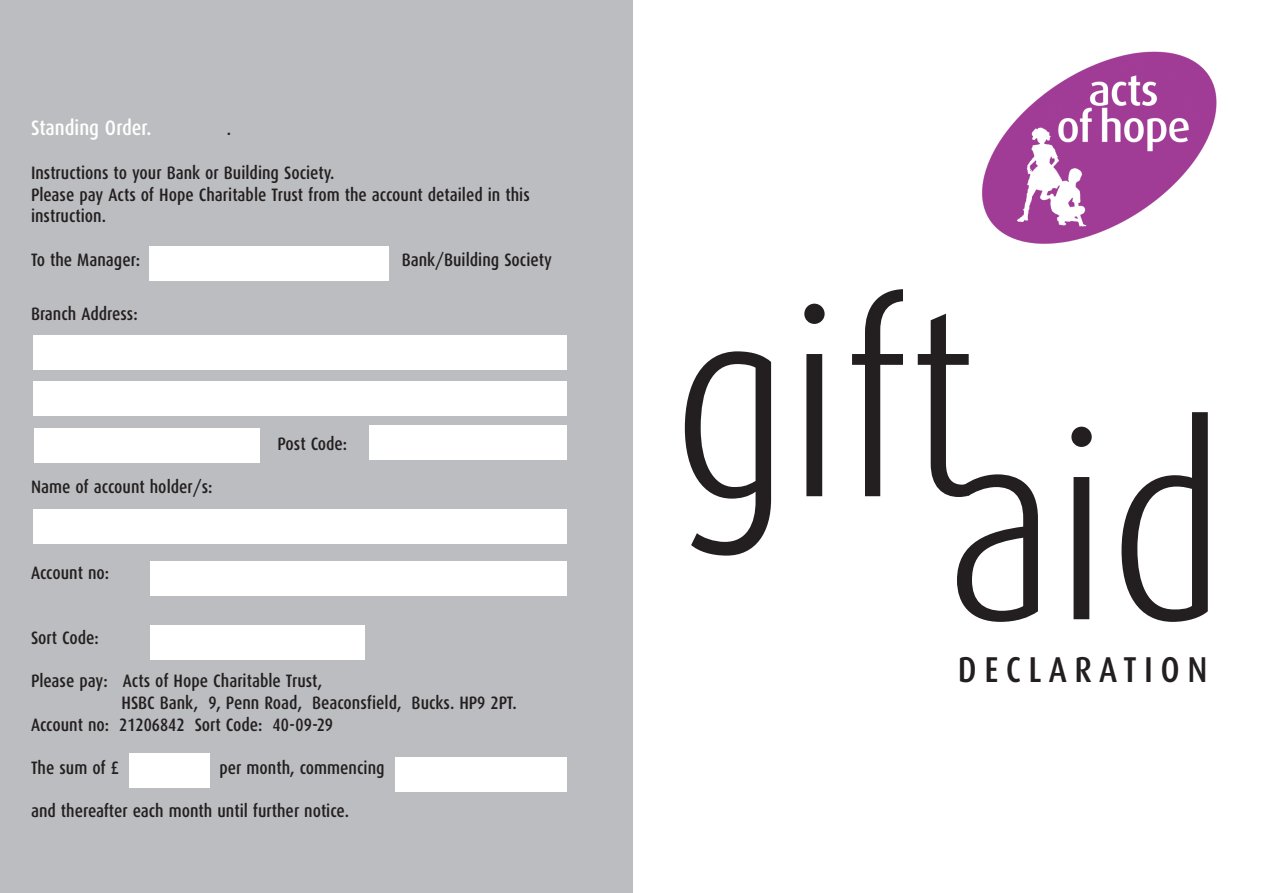
<style>
.page{position:relative;width:1263px;height:893px;background:#fff}
.page>*{position:absolute;margin:0;border:0;box-sizing:border-box;transform-origin:0 0}
.t1{font:300 263.85px "Dax Condensed";color:#231f20}
.t2{font:500 36px "Dax Condensed";letter-spacing:.21em;color:#231f20}
.t3{font:500 21px "Dax Condensed";color:#fff}
.t4{font:500 18px/21.6px "Dax Condensed";color:#231f20}
</style>
<div class="page">
<div style="left:0;top:0;width:633px;height:893px;background:#bcbdc0"></div>
<div style="left:34px;top:335px;width:533px;height:35px;background:#fff"></div>
<div style="left:34px;top:382px;width:533px;height:34px;background:#fff"></div>
<div style="left:34px;top:509px;width:533px;height:35px;background:#fff"></div>
<div style="left:34px;top:428px;width:225px;height:35px;background:#fff"></div>
<div style="left:370px;top:425px;width:197px;height:35px;background:#fff"></div>
<div style="left:130px;top:754px;width:80px;height:34px;background:#fff"></div>
<div style="left:150px;top:561px;width:416px;height:35px;background:#fff"></div>
<div style="left:150px;top:625px;width:215px;height:34px;background:#fff"></div>
<div style="left:395px;top:757px;width:171px;height:34px;background:#fff"></div>
<div style="left:150px;top:246px;width:239px;height:35px;background:#fff"></div>
<img style="left:982px;top:51px;width:235px;height:193px">
<p class="t3" style="left:31px;top:116px;width:122px">Standing Order.</p>
<p class="t4" style="left:227px;top:118px;width:6px">.</p>
<p class="t4" style="left:31px;top:162px;width:500px">Instructions to your Bank or Building Society.<br>Please pay Acts of Hope Charitable Trust from the account detailed in this instruction.</p>
<p class="t4" style="left:31px;top:249px;width:111px">To the Manager:</p>
<p class="t4" style="left:402px;top:249px;width:152px">Bank/Building Society</p>
<p class="t4" style="left:31px;top:303px;width:108px">Branch Address:</p>
<p class="t4" style="left:31px;top:476px;width:183px">Name of account holder/s:</p>
<p class="t4" style="left:31px;top:563px;width:80px">Account no:</p>
<p class="t4" style="left:277px;top:433px;width:71px">Post Code:</p>
<p class="t4" style="left:31px;top:627px;width:69px">Sort Code:</p>
<p class="t4" style="left:31px;top:671px;width:293px">Please pay: Acts of Hope Charitable Trust,</p>
<p class="t4" style="left:121px;top:692px;width:397px">HSBC Bank, 9, Penn Road, Beaconsfield, Bucks. HP9 2PT.</p>
<p class="t4" style="left:31px;top:714px;width:303px">Account no: 21206842 Sort Code: 40-09-29</p>
<p class="t4" style="left:31px;top:757px;width:89px">The sum of £</p>
<p class="t4" style="left:220px;top:757px;width:167px">per month, commencing</p>
<p class="t4" style="left:31px;top:800px;width:319px">and thereafter each month until further notice.</p>
<h1 class="t1" style="left:671px;top:260px;width:306px">gift</h1>
<h1 class="t1" style="left:944px;top:383px;width:282px">aid</h1>
<h2 class="t2" style="left:958px;top:650px;width:251px">DECLARATION</h2>
</div>
